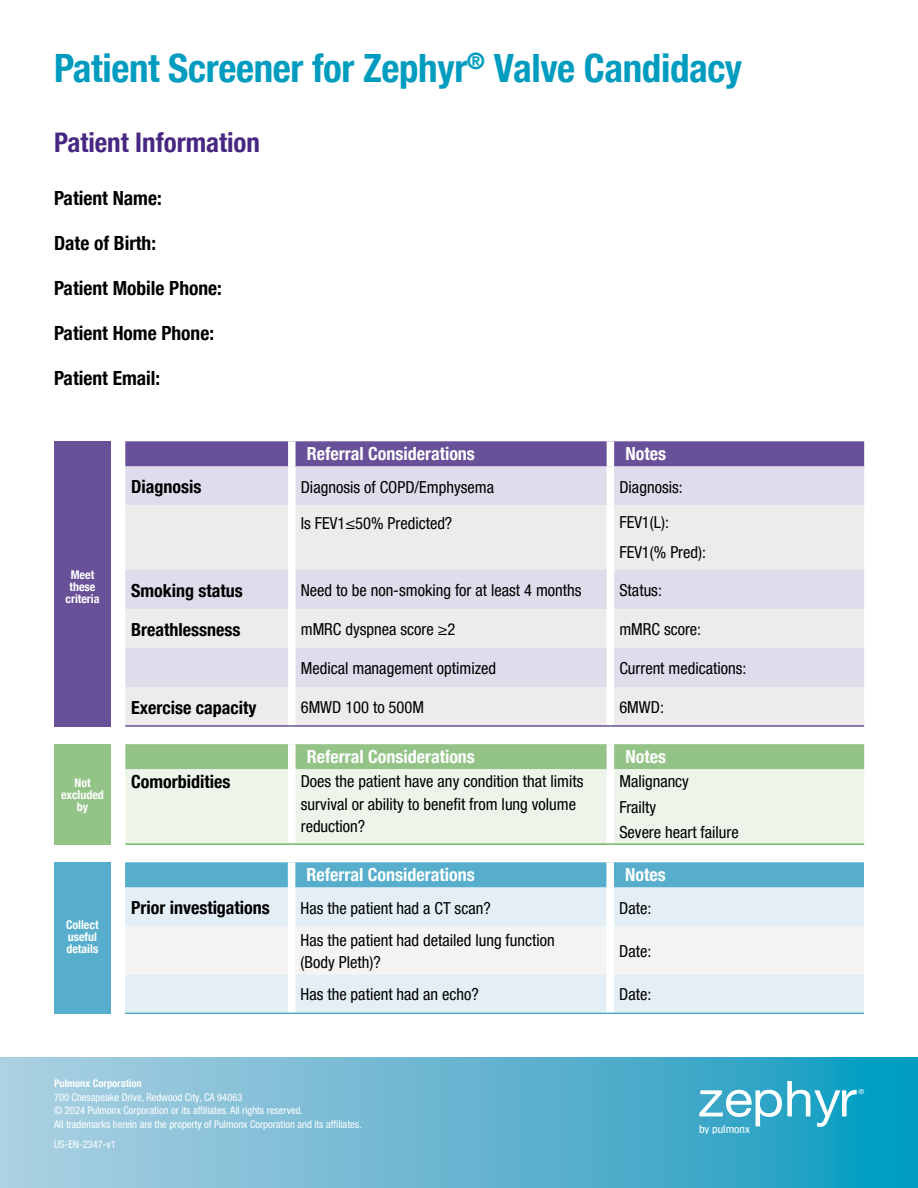
<style>
.page{position:relative;width:918px;height:1188px;background:#fff}
.page>*{position:absolute;margin:0;border:0;box-sizing:border-box;transform-origin:0 0}
.t1{font:50.4px "Helvetica Neue";color:#fff;scale:1.07 1}
.t2{font:700 condensed 39px "Helvetica Neue LT Pro";letter-spacing:-.01em;color:#009cc0}
.t3{font:700 condensed 27px "Helvetica Neue LT Pro";color:#482783}
.t4{font:700 condensed 19.5px "Helvetica Neue LT Pro";color:#000}
.t5{font:700 condensed 18px "Helvetica Neue LT Pro";color:#000}
.t6{font:700 condensed 18px "Helvetica Neue LT Pro";color:#fff}
.t7{font:condensed 16.5px/22.5px "Helvetica Neue LT Pro";color:#000}
.t8{font:700 condensed 12px/12px "Helvetica Neue LT Pro";color:#fff;text-align:center}
.t9{font:condensed 11.1px "Helvetica Neue LT Pro";color:#fff;scale:1.07 1}
.t10{font:condensed 10.5px/13.5px "Helvetica Neue LT Pro";color:#fff}
.t11{font:700 condensed 10.5px "Helvetica Neue LT Pro";color:#fff}
.t12{font:condensed 6.75px "Helvetica Neue LT Pro";color:#fff;scale:1.07 1}
</style>
<div class="page">
<div style="left:54px;top:441px;width:57px;height:286px;background:#695199"></div>
<div style="left:54px;top:744px;width:57px;height:101px;background:#94c387"></div>
<div style="left:54px;top:862px;width:57px;height:152px;background:#56aecc"></div>
<div style="left:125px;top:441px;width:739px;height:25px;background:#695199"></div>
<div style="left:125px;top:466px;width:739px;height:40px;background:#e0dcec"></div>
<svg style="left:125px;top:506px;width:739px;height:219px;background:#e7e6ec"></svg>
<div style="left:288px;top:441px;width:8px;height:25px;background:#fff"></div>
<div style="left:607px;top:441px;width:7px;height:25px;background:#fff"></div>
<div style="left:288px;top:466px;width:8px;height:40px;background:#fff"></div>
<div style="left:607px;top:466px;width:7px;height:40px;background:#fff"></div>
<div style="left:288px;top:506px;width:8px;height:64px;background:#fff"></div>
<div style="left:607px;top:506px;width:7px;height:64px;background:#fff"></div>
<div style="left:288px;top:570px;width:8px;height:39px;background:#fff"></div>
<div style="left:607px;top:570px;width:7px;height:39px;background:#fff"></div>
<div style="left:288px;top:609px;width:8px;height:39px;background:#fff"></div>
<div style="left:607px;top:609px;width:7px;height:39px;background:#fff"></div>
<div style="left:288px;top:648px;width:8px;height:39px;background:#fff"></div>
<div style="left:607px;top:648px;width:7px;height:39px;background:#fff"></div>
<div style="left:288px;top:687px;width:8px;height:38px;background:#fff"></div>
<div style="left:607px;top:687px;width:7px;height:38px;background:#fff"></div>
<hr style="left:125px;top:725px;width:167px;height:2px;background:#695199">
<hr style="left:292px;top:725px;width:318px;height:2px;background:#695199">
<hr style="left:610px;top:725px;width:254px;height:2px;background:#695199">
<div style="left:125px;top:744px;width:739px;height:25px;background:#94c387"></div>
<div style="left:125px;top:769px;width:739px;height:74px;background:#edf4ea"></div>
<div style="left:288px;top:744px;width:8px;height:25px;background:#fff"></div>
<div style="left:607px;top:744px;width:7px;height:25px;background:#fff"></div>
<div style="left:288px;top:769px;width:8px;height:74px;background:#fff"></div>
<div style="left:607px;top:769px;width:7px;height:74px;background:#fff"></div>
<hr style="left:125px;top:843px;width:167px;height:2px;background:#73b564">
<hr style="left:292px;top:843px;width:318px;height:2px;background:#73b564">
<hr style="left:610px;top:843px;width:254px;height:2px;background:#73b564">
<svg style="left:125px;top:862px;width:739px;height:26px;background:#5cb0cd"></svg>
<div style="left:125px;top:888px;width:739px;height:125px;background:#e3eff4"></div>
<div style="left:125px;top:927px;width:739px;height:47px;background:#f4f4f5"></div>
<div style="left:288px;top:862px;width:7px;height:26px;background:#fff"></div>
<div style="left:606px;top:862px;width:8px;height:26px;background:#fff"></div>
<div style="left:288px;top:888px;width:7px;height:39px;background:#fff"></div>
<div style="left:606px;top:888px;width:8px;height:39px;background:#fff"></div>
<div style="left:288px;top:927px;width:7px;height:47px;background:#fff"></div>
<div style="left:606px;top:927px;width:8px;height:47px;background:#fff"></div>
<div style="left:288px;top:974px;width:7px;height:39px;background:#fff"></div>
<div style="left:606px;top:974px;width:8px;height:39px;background:#fff"></div>
<hr style="left:125px;top:1013px;width:167px;height:1px;background:#56aecc">
<hr style="left:292px;top:1013px;width:318px;height:1px;background:#56aecc">
<hr style="left:610px;top:1013px;width:254px;height:1px;background:#56aecc">
<svg style="left:0;top:1058px;width:918px;height:130px;background:#62b5d0"></svg>
<h2 class="t2" style="left:54px;top:45px;width:690px">Patient Screener for Zephyr<sup>®</sup> Valve Candidacy</h2>
<h3 class="t3" style="left:54px;top:126px;width:208px">Patient Information</h3>
<p class="t4" style="left:54px;top:186px;width:109px">Patient Name:</p>
<p class="t4" style="left:54px;top:231px;width:104px">Date of Birth:</p>
<p class="t4" style="left:54px;top:276px;width:170px">Patient Mobile Phone:</p>
<p class="t4" style="left:54px;top:321px;width:162px">Patient Home Phone:</p>
<p class="t4" style="left:54px;top:366px;width:108px">Patient Email:</p>
<p class="t6" style="left:307px;top:443px;width:170px">Referral Considerations</p>
<p class="t6" style="left:625px;top:443px;width:42px">Notes</p>
<p class="t8" style="left:65px;top:569px;width:36px">Meet these criteria</p>
<p class="t8" style="left:61px;top:777px;width:44px">Not excluded by</p>
<p class="t8" style="left:66px;top:919px;width:34px;text-align:left">Collect useful details</p>
<p class="t5" style="left:131px;top:476px;width:72px">Diagnosis</p>
<p class="t7" style="left:301px;top:475px;width:195px">Diagnosis of COPD/Emphysema</p>
<p class="t7" style="left:619px;top:475px;width:65px">Diagnosis:</p>
<p class="t7" style="left:301px;top:512px;width:153px">Is FEV1≤50% Predicted?</p>
<p class="t7" style="left:619px;top:507px;width:88px;line-height:30px">FEV1(L):<br>FEV1(% Pred):</p>
<p class="t5" style="left:131px;top:580px;width:113px">Smoking status</p>
<p class="t7" style="left:301px;top:579px;width:282px">Need to be non-smoking for at least 4 months</p>
<p class="t7" style="left:619px;top:579px;width:44px">Status:</p>
<p class="t5" style="left:131px;top:619px;width:111px">Breathlessness</p>
<p class="t7" style="left:301px;top:618px;width:156px">mMRC dyspnea score ≥2</p>
<p class="t7" style="left:619px;top:618px;width:83px">mMRC score:</p>
<p class="t7" style="left:301px;top:657px;width:197px">Medical management optimized</p>
<p class="t7" style="left:619px;top:657px;width:129px">Current medications:</p>
<p class="t5" style="left:131px;top:697px;width:127px">Exercise capacity</p>
<p class="t7" style="left:301px;top:696px;width:125px">6MWD 100 to 500M</p>
<p class="t7" style="left:619px;top:696px;width:46px">6MWD:</p>
<p class="t6" style="left:307px;top:746px;width:170px">Referral Considerations</p>
<p class="t6" style="left:625px;top:746px;width:42px">Notes</p>
<p class="t5" style="left:131px;top:771px;width:101px">Comorbidities</p>
<p class="t7" style="left:301px;top:770px;width:284px">Does the patient have any condition that limits survival or ability to benefit from lung volume reduction?</p>
<p class="t7" style="left:619px;top:768px;width:121px;line-height:25.5px">Malignancy<br>Frailty<br>Severe heart failure</p>
<p class="t6" style="left:307px;top:864px;width:170px">Referral Considerations</p>
<p class="t6" style="left:625px;top:864px;width:42px">Notes</p>
<p class="t5" style="left:131px;top:897px;width:140px">Prior investigations</p>
<p class="t7" style="left:301px;top:896px;width:192px">Has the patient had a CT scan?</p>
<p class="t7" style="left:619px;top:896px;width:34px">Date:</p>
<p class="t7" style="left:301px;top:929px;width:256px">Has the patient had detailed lung function (Body Pleth)?</p>
<p class="t7" style="left:619px;top:940px;width:34px">Date:</p>
<p class="t7" style="left:301px;top:983px;width:180px">Has the patient had an echo?</p>
<p class="t7" style="left:619px;top:983px;width:34px">Date:</p>
<p class="t11" style="left:54px;top:1077px;width:89px">Pulmonx Corporation</p>
<p class="t10" style="left:54px;top:1090px;width:309px">700 Chesapeake Drive, Redwood City, CA 94063<br>© 2024 Pulmonx Corporation or its affiliates. All rights reserved.<br>All trademarks herein are the property of Pulmonx Corporation and its affiliates.</p>
<p class="t10" style="left:54px;top:1138px;width:63px">US-EN-2347-v1</p>
<h1 class="t1" style="left:698px;top:1062px;width:150px">zephyr</h1>
<p class="t9" style="left:699px;top:1122px;width:49px">by pulmonx</p>
<p class="t12" style="left:859px;top:1088px;width:7px">®</p>
</div>
